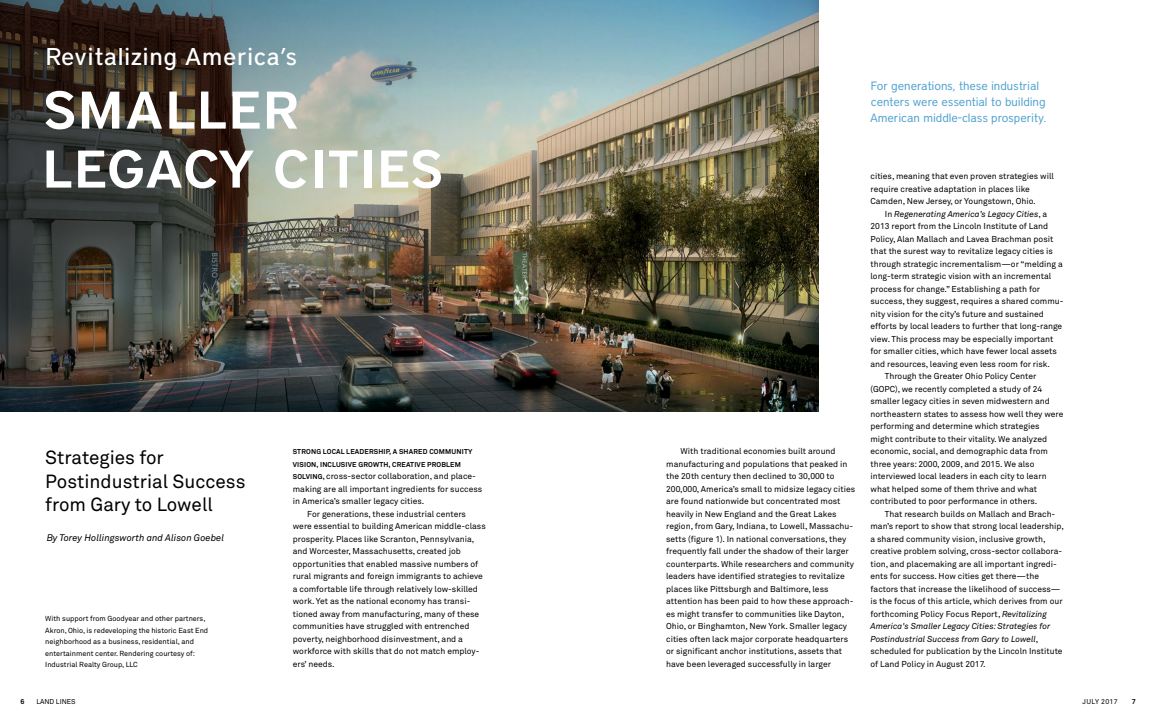
<style>
.page{position:relative;width:1152px;height:720px;background:#fff}
.page>*{position:absolute;margin:0;border:0;box-sizing:border-box;transform-origin:0 0}
.t1{font:600 52.7px/59px "District";letter-spacing:.04em;color:#fff}
.t2{font:500 24.2px "District";letter-spacing:.025em;color:#fff}
.t3{font:18.9px/23.6px "Akkurat Pro";color:#000}
.t4{font:12px/16px "District";letter-spacing:-.005em;color:#51a1cf}
.t5{font:italic 9.5px "Akkurat Pro";color:#000}
.t6{font:8.5px/12.5px "Akkurat Pro";color:#000}
.t7{font:italic 8.5px "Akkurat Pro";color:#000}
.t8{font:7.2px/11.5px "Akkurat Pro";color:#000}
.t9{font:700 7px/12.5px "Akkurat Pro";letter-spacing:.025em;color:#000}
.t10{font:7px "Akkurat Pro";color:#000}
.t11{font:7px "Akkurat Pro";letter-spacing:.05em;color:#000}
.s1{font-weight:700;font-size:7px}
.s2{font-style:normal}
.s3{font-style:italic}
</style>
<div class="page">
<img style="left:0;top:0;width:819px;height:412px">
<h2 class="t2" style="left:46px;top:43px;width:253px">Revitalizing America’s</h2>
<h1 class="t1" style="left:43px;top:80px;width:402px">SMALLER<br>LEGACY CITIES</h1>
<h3 class="t3" style="left:45px;top:446px;width:202px">Strategies for<br>Postindustrial Success from Gary to Lowell</h3>
<p class="t5" style="left:47px;top:532px;width:179px">By Torey Hollingsworth and Alison Goebel</p>
<p class="t8" style="left:45px;top:613px;width:164px">With support from Goodyear and other partners, Akron, Ohio, is redeveloping the historic East End neighborhood as a business, residential, and entertainment center. Rendering courtesy of:<br>Industrial Realty Group, LLC</p>
<p class="t9" style="left:293px;top:446px;width:181px">STRONG LOCAL LEADERSHIP, A SHARED COMMUNITY<br>VISION, INCLUSIVE GROWTH, CREATIVE PROBLEM</p>
<p class="t6" style="left:293px;top:470px;width:185px"><span class="s1">SOLVING,</span> cross-sector collaboration, and place-</p>
<p class="t6" style="left:293px;top:483px;width:191px">making are all important ingredients for success</p>
<p class="t6" style="left:293px;top:495px;width:133px">in America’s smaller legacy cities.</p>
<p class="t6" style="left:307px;top:508px;width:160px">For generations, these industrial centers</p>
<p class="t6" style="left:293px;top:520px;width:194px">were essential to building American middle-class</p>
<p class="t6" style="left:293px;top:533px;width:183px">prosperity. Places like Scranton, Pennsylvania,</p>
<p class="t6" style="left:293px;top:545px;width:170px">and Worcester, Massachusetts, created job</p>
<p class="t6" style="left:293px;top:558px;width:187px">opportunities that enabled massive numbers of</p>
<p class="t6" style="left:293px;top:570px;width:192px">rural migrants and foreign immigrants to achieve</p>
<p class="t6" style="left:293px;top:583px;width:187px">a comfortable life through relatively low-skilled</p>
<p class="t6" style="left:293px;top:595px;width:179px">work. Yet as the national economy has transi-</p>
<p class="t6" style="left:293px;top:608px;width:188px">tioned away from manufacturing, many of these</p>
<p class="t6" style="left:293px;top:620px;width:178px">communities have struggled with entrenched</p>
<p class="t6" style="left:293px;top:633px;width:172px">poverty, neighborhood disinvestment, and a</p>
<p class="t6" style="left:293px;top:645px;width:188px">workforce with skills that do not match employ-</p>
<p class="t6" style="left:293px;top:658px;width:43px">ers’ needs.</p>
<h3 class="t4" style="left:870px;top:78px;width:177px">For generations, these industrial centers were essential to building<br>American middle-class prosperity.</h3>
<p class="t6" style="left:666px;top:445px;width:190px;text-indent:14px">With traditional economies built around manufacturing and populations that peaked in the 20th century then declined to 30,000 to 200,000, America’s small to midsize legacy cities are found nationwide but concentrated most heavily in New England and the Great Lakes region, from Gary, Indiana, to Lowell, Massachu&shy;setts (figure 1). In national conversations, they frequently fall under the shadow of their larger counterparts. While researchers and community leaders have identified strategies to revitalize places like Pittsburgh and Baltimore, less attention has been paid to how these approach&shy;es might transfer to communities like Dayton, Ohio, or Binghamton, New York. Smaller legacy cities often lack major corporate headquarters or significant anchor institutions, assets that have been leveraged successfully in larger</p>
<p class="t6" style="left:871px;top:170px;width:185px">cities, meaning that even proven strategies will require creative adaptation in places like<br>Camden, New Jersey, or Youngstown, Ohio.</p>
<p class="t7" style="left:885px;top:209px;width:164px"><span class="s2">In</span> Regenerating America’s Legacy Cities<span class="s2">, a</span></p>
<p class="t6" style="left:871px;top:220px;width:179px">2013 report from the Lincoln Institute of Land</p>
<p class="t6" style="left:871px;top:233px;width:184px">Policy, Alan Mallach and Lavea Brachman posit</p>
<p class="t6" style="left:871px;top:245px;width:184px">that the surest way to revitalize legacy cities is</p>
<p class="t6" style="left:871px;top:258px;width:194px">through strategic incrementalism—or “melding a</p>
<p class="t6" style="left:871px;top:270px;width:182px">long-term strategic vision with an incremental</p>
<p class="t6" style="left:871px;top:283px;width:171px">process for change.” Establishing a path for</p>
<p class="t6" style="left:871px;top:295px;width:194px">success, they suggest, requires a shared commu-</p>
<p class="t6" style="left:871px;top:308px;width:175px">nity vision for the city’s future and sustained</p>
<p class="t6" style="left:871px;top:320px;width:193px">efforts by local leaders to further that long-range</p>
<p class="t6" style="left:871px;top:333px;width:185px">view. This process may be especially important</p>
<p class="t6" style="left:871px;top:345px;width:188px">for smaller cities, which have fewer local assets</p>
<p class="t6" style="left:871px;top:358px;width:181px">and resources, leaving even less room for risk.</p>
<p class="t6" style="left:885px;top:370px;width:153px">Through the Greater Ohio Policy Center</p>
<p class="t6" style="left:871px;top:383px;width:173px">(GOPC), we recently completed a study of 24</p>
<p class="t6" style="left:871px;top:395px;width:181px">smaller legacy cities in seven midwestern and</p>
<p class="t6" style="left:871px;top:408px;width:194px">northeastern states to assess how well they were</p>
<p class="t6" style="left:871px;top:420px;width:171px">performing and determine which strategies</p>
<p class="t6" style="left:871px;top:433px;width:178px">might contribute to their vitality. We analyzed</p>
<p class="t6" style="left:871px;top:445px;width:179px">economic, social, and demographic data from</p>
<p class="t6" style="left:871px;top:458px;width:165px">three years: 2000, 2009, and 2015. We also</p>
<p class="t6" style="left:871px;top:470px;width:178px">interviewed local leaders in each city to learn</p>
<p class="t6" style="left:871px;top:483px;width:168px">what helped some of them thrive and what</p>
<p class="t6" style="left:871px;top:495px;width:168px">contributed to poor performance in others.</p>
<p class="t6" style="left:885px;top:508px;width:172px">That research builds on Mallach and Brach-</p>
<p class="t6" style="left:871px;top:520px;width:195px">man’s report to show that strong local leadership,</p>
<p class="t6" style="left:871px;top:533px;width:176px">a shared community vision, inclusive growth,</p>
<p class="t6" style="left:871px;top:545px;width:193px">creative problem solving, cross-sector collabora-</p>
<p class="t6" style="left:871px;top:558px;width:188px">tion, and placemaking are all important ingredi-</p>
<p class="t6" style="left:871px;top:570px;width:170px">ents for success. How cities get there—the</p>
<p class="t6" style="left:871px;top:583px;width:191px">factors that increase the likelihood of success—</p>
<p class="t6" style="left:871px;top:595px;width:194px">is the focus of this article, which derives from our</p>
<p class="t6" style="left:871px;top:608px;width:178px">forthcoming Policy Focus Report, <span class="s3">Revitalizing</span></p>
<p class="t7" style="left:871px;top:621px;width:181px">America's Smaller Legacy Cities: Strategies for</p>
<p class="t7" style="left:871px;top:634px;width:169px">Postindustrial Success from Gary to Lowell<span class="s2">,</span></p>
<p class="t6" style="left:871px;top:645px;width:194px">scheduled for publication by the Lincoln Institute</p>
<p class="t6" style="left:871px;top:658px;width:117px">of Land Policy in August 2017.</p>
<p class="t9" style="left:21px;top:696px;width:5px">6</p>
<p class="t10" style="left:36px;top:698px;width:41px">LAND LINES</p>
<p class="t11" style="left:1083px;top:698px;width:37px">JULY 2017</p>
<p class="t9" style="left:1132px;top:696px;width:5px">7</p>
</div>
